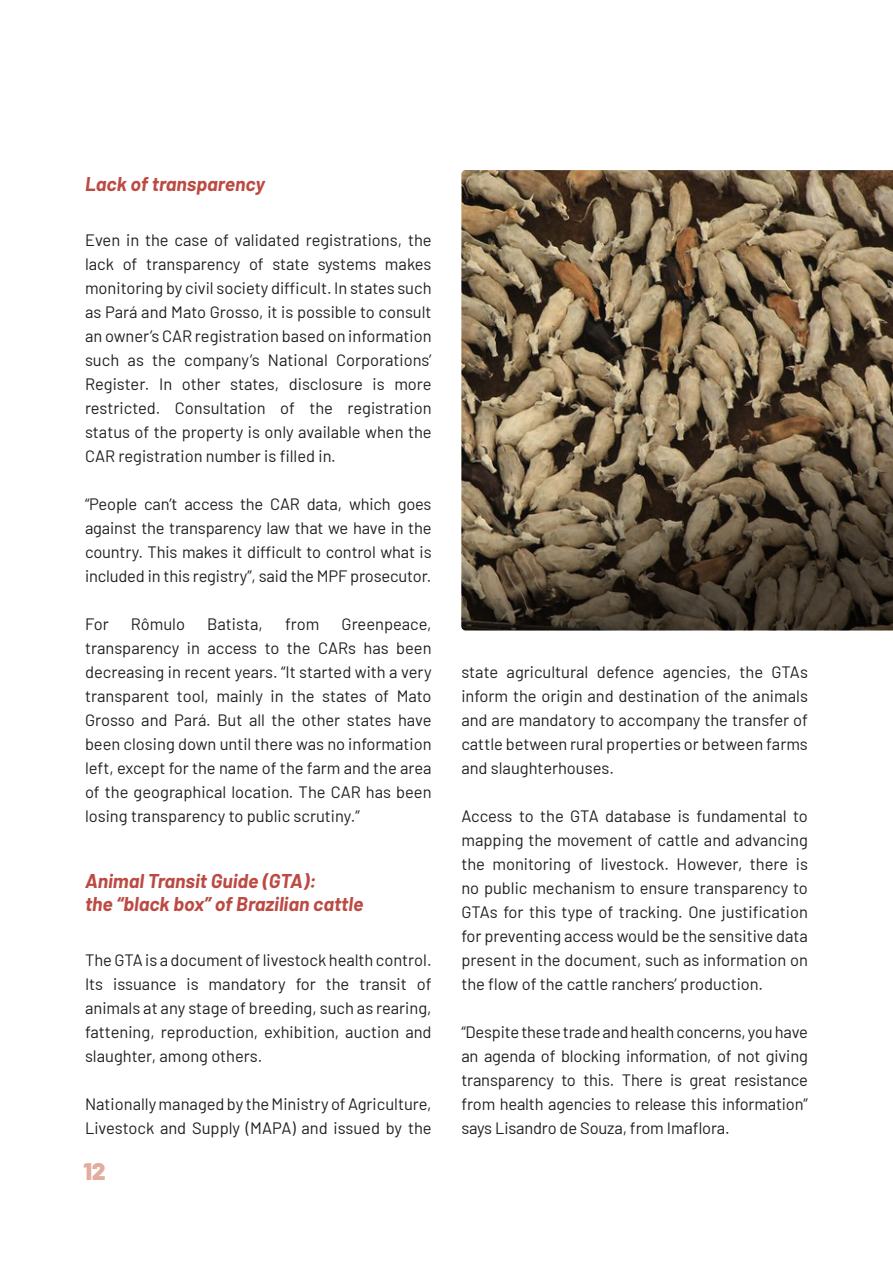
<style>
.page{position:relative;width:893px;height:1263px;background:#fff}
.page>*{position:absolute;margin:0;border:0;box-sizing:border-box;transform-origin:0 0}
.t1{font:900 24px "Barlow";color:#e2ac9f}
.miolo_TÍTULO_6_bx_it{font:italic 700 19.5px/22.5px "Barlow";color:#bc4a43}
.miolo_CORPO_space_be{font:16.5px/24px "Barlow";color:#231f20;text-align:justify}
</style>
<div class="page">
<svg style="left:461px;top:170px;width:432px;height:460px;background:#705f49"></svg>
<p class="miolo_TÍTULO_6_bx_it" style="left:85px;top:171px;width:181px">Lack of transparency</p>
<p class="miolo_CORPO_space_be" style="left:85px;top:227px;width:348px">Even in the case of validated registrations, the lack of transparency of state systems makes monitoring by civil society difficult. In states such as Pará and Mato Grosso, it is possible to consult an owner’s CAR registration based on information such as the company’s National Corporations’ Register. In other states, disclosure is more restricted. Consultation of the registration status of the property is only available when the CAR registration number is filled in.</p>
<p class="miolo_CORPO_space_be" style="left:85px;top:491px;width:348px">“People can’t access the CAR data, which goes against the transparency law that we have in the country. This makes it difficult to control what is included in this registry”, said the MPF prosecutor.</p>
<p class="miolo_CORPO_space_be" style="left:85px;top:611px;width:25px">For</p>
<p class="miolo_CORPO_space_be" style="left:131px;top:611px;width:56px">Rômulo</p>
<p class="miolo_CORPO_space_be" style="left:207px;top:611px;width:57px">Batista,</p>
<p class="miolo_CORPO_space_be" style="left:285px;top:611px;width:36px">from</p>
<p class="miolo_CORPO_space_be" style="left:85px;top:611px;width:348px;text-indent:257px">Greenpeace, transparency in access to the CARs has been decreasing in recent years. “It started with a very transparent tool, mainly in the states of Mato Grosso and Pará. But all the other states have been closing down until there was no information left, except for the name of the farm and the area of the geographical location. The CAR has been losing transparency to public scrutiny.”</p>
<p class="miolo_TÍTULO_6_bx_it" style="left:85px;top:868px;width:280px">Animal Transit Guide (GTA):<br>the “black box” of Brazilian cattle</p>
<p class="miolo_CORPO_space_be" style="left:85px;top:947px;width:348px">The GTA is a document of livestock health control.<br>Its issuance is mandatory for the transit of animals at any stage of breeding, such as rearing, fattening, reproduction, exhibition, auction and slaughter, among others.</p>
<p class="miolo_CORPO_space_be" style="left:85px;top:1091px;width:348px">Nationally managed by the Ministry of Agriculture,<br>Livestock and Supply (MAPA) and issued by the</p>
<h1 class="t1" style="left:83px;top:1153px;width:24px">12</h1>
<p class="miolo_CORPO_space_be" style="left:461px;top:659px;width:348px">state agricultural defence agencies, the GTAs inform the origin and destination of the animals and are mandatory to accompany the transfer of cattle between rural properties or between farms and slaughterhouses.</p>
<p class="miolo_CORPO_space_be" style="left:461px;top:803px;width:348px">Access to the GTA database is fundamental to mapping the movement of cattle and advancing the monitoring of livestock. However, there is no public mechanism to ensure transparency to GTAs for this type of tracking. One justification for preventing access would be the sensitive data present in the document, such as information on the flow of the cattle ranchers’ production.</p>
<p class="miolo_CORPO_space_be" style="left:461px;top:1019px;width:348px">“Despite these trade and health concerns, you have an agenda of blocking information, of not giving transparency to this. There is great resistance from health agencies to release this information” says Lisandro de Souza, from Imaflora.</p>
</div>
